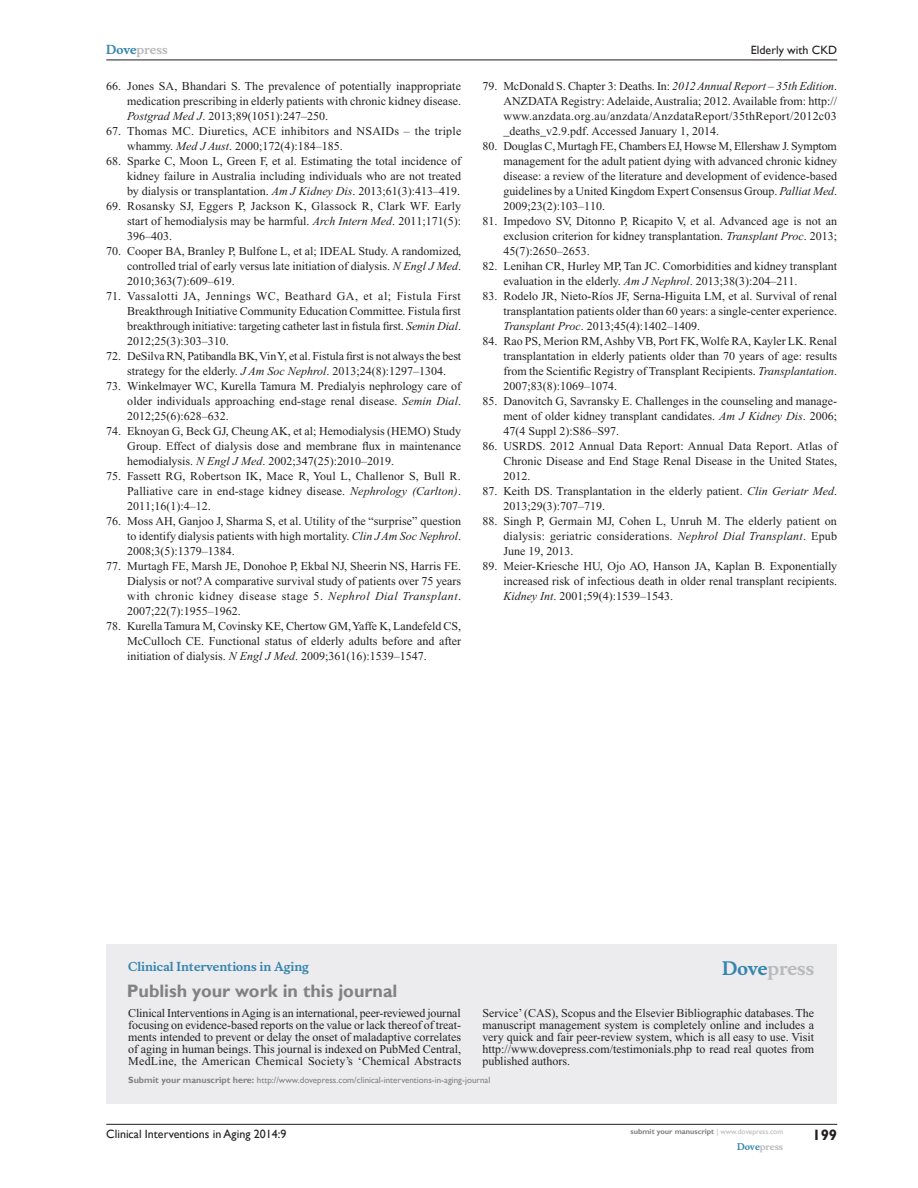
<style>
.page{position:relative;width:918px;height:1188px;background:#fff}
.page>*{position:absolute;margin:0;border:0;box-sizing:border-box;transform-origin:0 0}
.PromBx-H1{font:700 18px "Gill Sans";color:#808285}
.PromBx-Brand{font:700 18px "Musee";color:#b8b9bc}
.t1{font:700 15px "Gill Sans";color:#231f20}
.RefNL2{font:12px/15px "Times New Roman";color:#231f20;text-align:justify}
.PromBx-Tx{font:12px/12px "Times New Roman";letter-spacing:.01em;color:#231f20;text-align:justify}
.RefNL2-2{font:12px/15px "Times New Roman";letter-spacing:.02em;color:#231f20}
.t2{font:12px "Gill Sans";color:#231f20}
.PromBx-JrnlName{font:700 12px "Musee";color:#3485ae}
.t3{font:700 12px "Musee";color:#b8b9bc}
.PromBx-SubmitMssWebA{font:9px "Gill Sans";color:#808285}
.t4{font:700 9px "Musee";color:#b8b9bc}
.t5{font:700 7.5px "Gill Sans";color:#808285}
.s1{color:#3485ae}
.s2{font-style:italic}
.s3{font-weight:700}
.s4{font-weight:400;color:#b8b9bc}
</style>
<div class="page">
<div style="left:106px;top:944px;width:731px;height:159px;background:#ececee"></div>
<hr style="left:106px;top:1124px;width:731px;height:1px;background:#231f20">
<hr style="left:106px;top:60px;width:731px;height:1px;background:#231f20">
<p class="t3" style="left:106px;top:43px;width:63px"><span class="s1">Dove</span>press</p>
<p class="RefNL2" style="left:127px;top:79px;width:335px;text-indent:-21px">66. Jones SA, Bhandari S. The prevalence of potentially inappropriate medication prescribing in elderly patients with chronic kidney disease.<br><span class="s2">Postgrad Med J</span>. 2013;89(1051):247–250.</p>
<p class="RefNL2-2" style="left:127px;top:124px;width:336px;text-indent:-21px">67. Thomas MC. Diuretics, ACE inhibitors and NSAIDs – the triple whammy. <span class="s2">Med J Aust</span>. 2000;172(4):184–185.</p>
<p class="RefNL2" style="left:127px;top:154px;width:335px;text-indent:-21px">68. Sparke C, Moon L, Green F, et al. Estimating the total incidence of kidney failure in Australia including individuals who are not treated by dialysis or transplantation. <span class="s2">Am J Kidney Dis</span>. 2013;61(3):413–419.</p>
<p class="RefNL2" style="left:127px;top:199px;width:335px;text-indent:-21px">69. Rosansky SJ, Eggers P, Jackson K, Glassock R, Clark WF. Early start of hemodialysis may be harmful. <span class="s2">Arch Intern Med</span>. 2011;171(5):<br>396–403.</p>
<p class="RefNL2" style="left:127px;top:244px;width:335px;text-indent:-21px">70. Cooper BA, Branley P, Bulfone L, et al; IDEAL Study. A randomized, controlled trial of early versus late initiation of dialysis. <span class="s2">N Engl J Med</span>.<br>2010;363(7):609–619.</p>
<p class="RefNL2" style="left:127px;top:289px;width:335px;text-indent:-21px">71. Vassalotti JA, Jennings WC, Beathard GA, et al; Fistula First Breakthrough Initiative Community Education Committee. Fistula first breakthrough initiative: targeting catheter last in fistula first. <span class="s2">Semin Dial</span>.<br>2012;25(3):303–310.</p>
<p class="RefNL2" style="left:106px;top:349px;width:356px;text-align:center">72. DeSilva RN, Patibandla BK, Vin Y, et al. Fistula first is not always the best strategy for the elderly. <span class="s2">J Am Soc Nephrol</span>. 2013;24(8):1297–1304.</p>
<p class="RefNL2" style="left:127px;top:379px;width:335px;text-indent:-21px">73. Winkelmayer WC, Kurella Tamura M. Predialyis nephrology care of older individuals approaching end-stage renal disease. <span class="s2">Semin Dial</span>.<br>2012;25(6):628–632.</p>
<p class="RefNL2" style="left:127px;top:424px;width:336px;text-indent:-21px">74. Eknoyan G, Beck GJ, Cheung AK, et al; Hemodialysis (HEMO) Study Group. Effect of dialysis dose and membrane flux in maintenance hemodialysis. <span class="s2">N Engl J Med</span>. 2002;347(25):2010–2019.</p>
<p class="RefNL2" style="left:127px;top:469px;width:335px;text-indent:-21px">75. Fassett RG, Robertson IK, Mace R, Youl L, Challenor S, Bull R.<br>Palliative care in end-stage kidney disease. <span class="s2">Nephrology (Carlton)</span>.<br>2011;16(1):4–12.</p>
<p class="RefNL2" style="left:127px;top:514px;width:335px;text-indent:-21px">76. Moss AH, Ganjoo J, Sharma S, et al. Utility of the “surprise” question to identify dialysis patients with high mortality. <span class="s2">Clin J Am Soc Nephrol</span>.<br>2008;3(5):1379–1384.</p>
<p class="RefNL2" style="left:127px;top:559px;width:335px;text-indent:-21px">77. Murtagh FE, Marsh JE, Donohoe P, Ekbal NJ, Sheerin NS, Harris FE.<br>Dialysis or not? A comparative survival study of patients over 75 years with chronic kidney disease stage 5. <span class="s2">Nephrol Dial Transplant</span>.<br>2007;22(7):1955–1962.</p>
<p class="RefNL2" style="left:127px;top:619px;width:335px;text-indent:-21px">78. Kurella Tamura M, Covinsky KE, Chertow GM, Yaffe K, Landefeld CS, McCulloch CE. Functional status of elderly adults before and after initiation of dialysis. <span class="s2">N Engl J Med</span>. 2009;361(16):1539–1547.</p>
<p class="t2" style="left:751px;top:43px;width:88px">Elderly with CKD</p>
<p class="RefNL2" style="left:503px;top:79px;width:335px;text-indent:-21px">79. McDonald S. Chapter 3: Deaths. In: <span class="s2">2012 Annual Report – 35th Edition</span>.<br>ANZDATA Registry: Adelaide, Australia; 2012. Available from: http:// www.anzdata.org.au/anzdata/AnzdataReport/35thReport/2012c03 _deaths_v2.9.pdf. Accessed January 1, 2014.</p>
<p class="RefNL2" style="left:503px;top:139px;width:335px;text-indent:-21px">80. Douglas C, Murtagh FE, Chambers EJ, Howse M, Ellershaw J. Symptom management for the adult patient dying with advanced chronic kidney disease: a review of the literature and development of evidence-based guidelines by a United Kingdom Expert Consensus Group. <span class="s2">Palliat Med</span>.<br>2009;23(2):103–110.</p>
<p class="RefNL2" style="left:503px;top:214px;width:335px;text-indent:-21px">81. Impedovo SV, Ditonno P, Ricapito V, et al. Advanced age is not an exclusion criterion for kidney transplantation. <span class="s2">Transplant Proc</span>. 2013; 45(7):2650–2653.</p>
<p class="RefNL2" style="left:503px;top:259px;width:335px;text-indent:-21px">82. Lenihan CR, Hurley MP, Tan JC. Comorbidities and kidney transplant evaluation in the elderly. <span class="s2">Am J Nephrol</span>. 2013;38(3):204–211.</p>
<p class="RefNL2" style="left:503px;top:289px;width:335px;text-indent:-21px">83. Rodelo JR, Nieto-Ríos JF, Serna-Higuita LM, et al. Survival of renal transplantation patients older than 60 years: a single-center experience.<br><span class="s2">Transplant Proc</span>. 2013;45(4):1402–1409.</p>
<p class="RefNL2" style="left:503px;top:334px;width:335px;text-indent:-21px">84. Rao PS, Merion RM, Ashby VB, Port FK, Wolfe RA, Kayler LK. Renal transplantation in elderly patients older than 70 years of age: results from the Scientific Registry of Transplant Recipients. <span class="s2">Transplantation</span>.<br>2007;83(8):1069–1074.</p>
<p class="RefNL2" style="left:503px;top:394px;width:335px;text-indent:-21px">85. Danovitch G, Savransky E. Challenges in the counseling and manage&shy;ment of older kidney transplant candidates. <span class="s2">Am J Kidney Dis</span>. 2006; 47(4 Suppl 2):S86–S97.</p>
<p class="RefNL2" style="left:503px;top:439px;width:336px;text-indent:-21px">86. USRDS. 2012 Annual Data Report: Annual Data Report. Atlas of Chronic Disease and End Stage Renal Disease in the United States, 2012.</p>
<p class="RefNL2" style="left:503px;top:484px;width:335px;text-indent:-21px">87. Keith DS. Transplantation in the elderly patient. <span class="s2">Clin Geriatr Med</span>.<br>2013;29(3):707–719.</p>
<p class="RefNL2" style="left:503px;top:514px;width:335px;text-indent:-21px">88. Singh P, Germain MJ, Cohen L, Unruh M. The elderly patient on dialysis: geriatric considerations. <span class="s2">Nephrol Dial Transplant</span>. Epub June 19, 2013.</p>
<p class="RefNL2" style="left:503px;top:559px;width:335px;text-indent:-21px">89. Meier-Kriesche HU, Ojo AO, Hanson JA, Kaplan B. Exponentially increased risk of infectious death in older renal transplant recipients.<br><span class="s2">Kidney Int</span>. 2001;59(4):1539–1543.</p>
<p class="PromBx-JrnlName" style="left:128px;top:959px;width:182px">Clinical Interventions in Aging</p>
<p class="PromBx-H1" style="left:127px;top:980px;width:272px">Publish your work in this journal</p>
<p class="PromBx-Brand" style="left:722px;top:958px;width:94px"><span class="s1">Dove</span>press</p>
<p class="PromBx-Tx" style="left:128px;top:1007px;width:335px">Clinical Interventions in Aging is an international, peer-reviewed journal focusing on evidence-based reports on the value or lack thereof of treat&shy;ments intended to prevent or delay the onset of maladaptive correlates of aging in human beings. This journal is indexed on PubMed Central, MedLine, the American Chemical Society’s ‘Chemical Abstracts</p>
<p class="PromBx-Tx" style="left:482px;top:1007px;width:333px">Service’ (CAS), Scopus and the Elsevier Bibliographic databases. The manuscript management system is completely online and includes a very quick and fair peer-review system, which is all easy to use. Visit http://www.dovepress.com/testimonials.php to read real quotes from published authors.</p>
<p class="PromBx-SubmitMssWebA" style="left:128px;top:1075px;width:364px"><span class="s3">Submit your manuscript here:</span> http://www.dovepress.com/clinical-interventions-in-aging-journal</p>
<p class="t2" style="left:106px;top:1127px;width:182px">Clinical Interventions in Aging 2014:9</p>
<p class="t5" style="left:631px;top:1127px;width:154px">submit your manuscript <span class="s4">| www.dovepress.com</span></p>
<p class="t4" style="left:737px;top:1141px;width:48px"><span class="s1">Dove</span>press</p>
<p class="t1" style="left:812px;top:1126px;width:26px">199</p>
</div>
